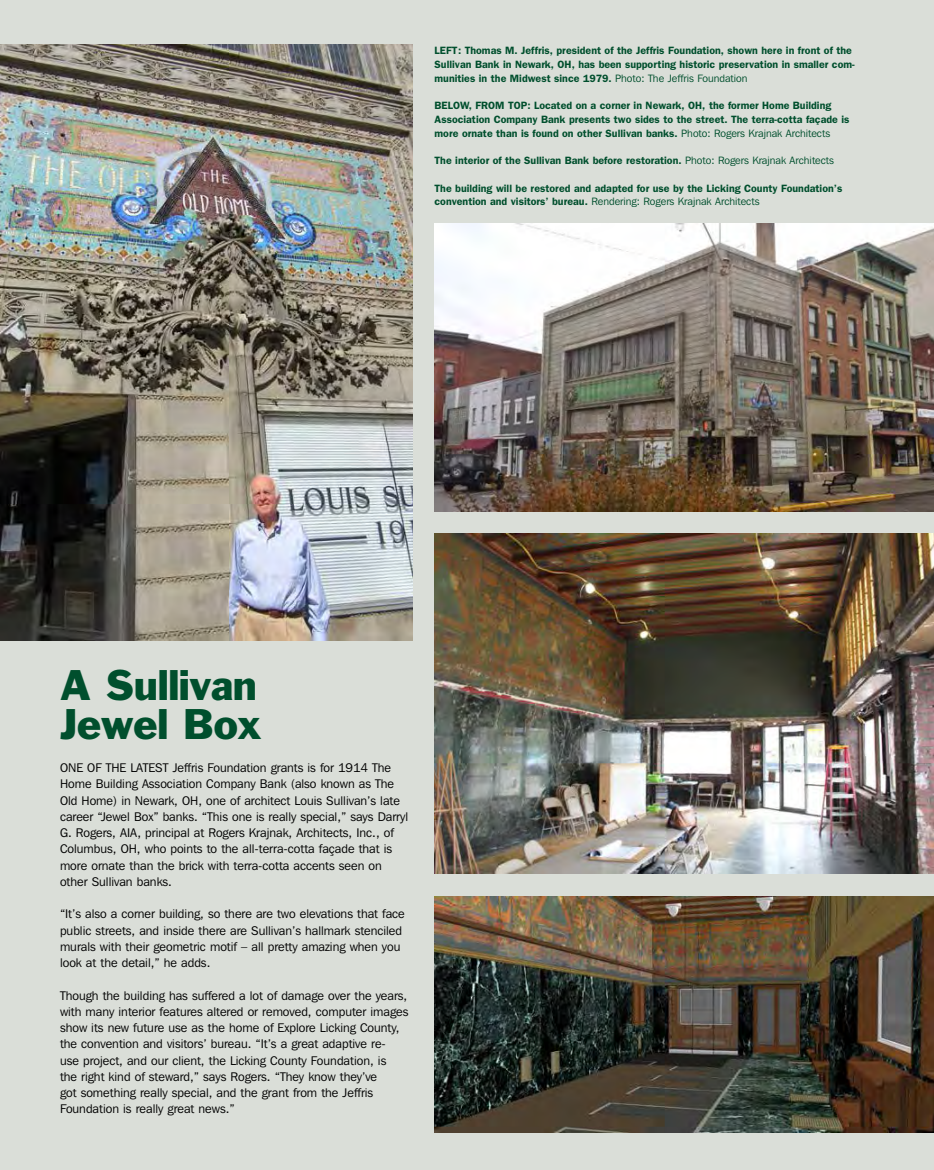
<style>
.page{position:relative;width:934px;height:1170px;background:#daded8}
.page>*{position:absolute;margin:0;border:0;box-sizing:border-box;transform-origin:0 0}
.t1{font:39.62px/38.8px "Franklin Gothic";letter-spacing:-.01em;color:#004f2d}
.t2{font:12.5px/16.2px "Franklin Gothic IT Cby BT";color:#000}
.t3{font:600 10.62px/13.8px "Franklin Gothic";color:#004f2d}
.t4{font:10.62px "Franklin Gothic IT Cby BT";color:#004f2d}
.s1{font-family:"Franklin Gothic IT Cby BT";font-weight:400}
.s2{font-family:"Franklin Gothic";font-weight:600}
</style>
<div class="page">
<img style="left:0;top:45px;width:412px;height:596px">
<img style="left:434px;top:224px;width:500px;height:287px">
<img style="left:434px;top:534px;width:500px;height:340px">
<img style="left:434px;top:896px;width:500px;height:236px">
<p class="t3" style="left:434px;top:43px;width:421px">LEFT: Thomas M. Jeffris, president of the Jeffris Foundation, shown here in front of the<br>Sullivan Bank in Newark, OH, has been supporting historic preservation in smaller com&shy;munities in the Midwest since 1979. <span class="s1">Photo: The Jeffris Foundation</span></p>
<p class="t3" style="left:434px;top:98px;width:416px">BELOW, FROM TOP: Located on a corner in Newark, OH, the former Home Building<br>Association Company Bank presents two sides to the street. The terra-cotta façade is more ornate than is found on other Sullivan banks. <span class="s1">Photo: Rogers Krajnak Architects</span></p>
<p class="t3" style="left:434px;top:153px;width:401px">The interior of the Sullivan Bank before restoration. <span class="s1">Photo: Rogers Krajnak Architects</span></p>
<p class="t3" style="left:434px;top:181px;width:409px">The building will be restored and adapted for use by the Licking County Foundation’s</p>
<p class="t4" style="left:434px;top:195px;width:326px"><span class="s2">convention and visitors’ bureau.</span> Rendering: Rogers Krajnak Architects</p>
<h1 class="t1" style="left:60px;top:665px;width:203px">A Sullivan<br>Jewel Box</h1>
<p class="t2" style="left:60px;top:759px;width:350px">ONE OF THE LATEST Jeffris Foundation grants is for 1914 The Home Building Association Company Bank (also known as The Old Home) in Newark, OH, one of architect Louis Sullivan’s late career “Jewel Box” banks. “This one is really special,” says Darryl G. Rogers, AIA, principal at Rogers Krajnak, Architects, Inc., of Columbus, OH, who points to the all-terra-cotta façade that is more ornate than the brick with terra-cotta accents seen on other Sullivan banks.</p>
<p class="t2" style="left:60px;top:906px;width:346px">“It’s also a corner building, so there are two elevations that face public streets, and inside there are Sullivan’s hallmark stenciled murals with their geometric motif – all pretty amazing when you look at the detail,” he adds.</p>
<p class="t2" style="left:60px;top:987px;width:350px">Though the building has suffered a lot of damage over the years, with many interior features altered or removed, computer images show its new future use as the home of Explore Licking County, the convention and visitors’ bureau. “It’s a great adaptive re-<br>use project, and our client, the Licking County Foundation, is<br>the right kind of steward,” says Rogers. “They know they’ve<br>got something really special, and the grant from the Jeffris Foundation is really great news.”</p>
</div>
